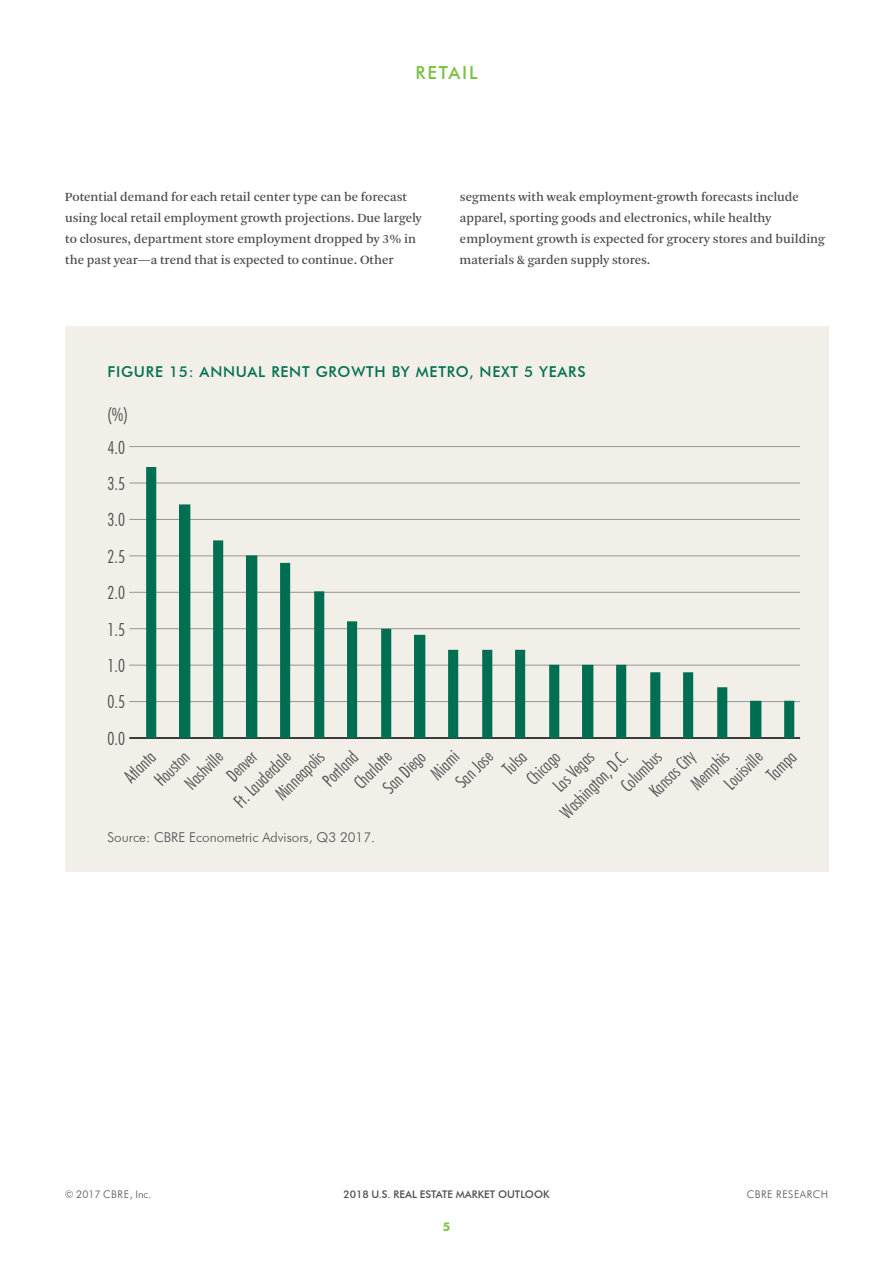
<style>
.page{position:relative;width:893px;height:1263px;background:#fff}
.page>*{position:absolute;margin:0;border:0;box-sizing:border-box;transform-origin:0 0}
.t1{font:300 condensed 18px/36.5px "Futura BT";color:#4d4d4f}
.t2{font:500 18px "Futura BT";letter-spacing:.1em;color:#7ac143}
.t3{font:500 15px "Futura BT";letter-spacing:.05em;color:#006f51}
.t4{font:300 13.5px "Futura BT";color:#4d4d4f}
.t5{font:13.2px/21px "Arnhem Pro";color:#4d4d4f}
.t6{font:700 12px "Futura BT";color:#7ac143}
.t7{font:500 10.5px "Futura BT";color:#4d4d4f}
.t8{font:300 10.5px "Futura BT";color:#4d4d4f}
.t9{font:300 10.5px "Futura BT";letter-spacing:.05em;color:#4d4d4f}
</style>
<div class="page">
<div style="left:65px;top:327px;width:764px;height:545px;background:#f2efe8"></div>
<hr style="left:129px;top:701px;width:671px;height:1px;background:#939598">
<hr style="left:129px;top:737px;width:671px;height:2px;background:#000">
<hr style="left:129px;top:628px;width:671px;height:1px;background:#939598">
<hr style="left:129px;top:665px;width:671px;height:1px;background:#939598">
<hr style="left:129px;top:592px;width:671px;height:1px;background:#939598">
<hr style="left:129px;top:483px;width:671px;height:1px;background:#939598">
<hr style="left:129px;top:519px;width:671px;height:1px;background:#939598">
<hr style="left:129px;top:556px;width:671px;height:1px;background:#939598">
<hr style="left:129px;top:446px;width:671px;height:1px;background:#939598">
<svg style="left:146px;top:467px;width:648px;height:271px"></svg>
<h1 class="t2" style="left:415px;top:61px;width:64px">RETAIL</h1>
<p class="t5" style="left:65px;top:186px;width:359px">Potential demand for each retail center type can be forecast using local retail employment growth projections. Due largely to closures, department store employment dropped by 3% in the past year—a trend that is expected to continue. Other</p>
<p class="t5" style="left:460px;top:186px;width:367px">segments with weak employment-growth forecasts include apparel, sporting goods and electronics, while healthy employment growth is expected for grocery stores and building materials &amp; garden supply stores.</p>
<p class="t3" style="left:108px;top:363px;width:480px">FIGURE 15: ANNUAL RENT GROWTH BY METRO, NEXT 5 YEARS</p>
<h1 class="t1" style="left:108px;top:396px;width:22px">(%)</h1>
<h1 class="t1" style="left:108px;top:429px;width:19px">4.0</h1>
<h1 class="t1" style="left:108px;top:465px;width:19px;text-align:justify">3.5<br>3.0<br>2.5</h1>
<h1 class="t1" style="left:108px;top:574px;width:19px">2.0</h1>
<h1 class="t1" style="left:108px;top:611px;width:19px">1.5<br>1.0</h1>
<h1 class="t1" style="left:108px;top:684px;width:19px">0.5<br>0.0</h1>
<h1 class="t1" style="left:313px;top:770px;width:43px;rotate:-45deg">Portland</h1>
<h1 class="t1" style="left:639px;top:781px;width:58px;rotate:-45deg">Kansas City</h1>
<h1 class="t1" style="left:421px;top:763px;width:33px;rotate:-45deg">Miami</h1>
<h1 class="t1" style="left:756px;top:764px;width:35px;rotate:-45deg">Tampa</h1>
<h1 class="t1" style="left:224px;top:791px;width:73px;rotate:-45deg">Ft. Lauderdale</h1>
<h1 class="t1" style="left:550px;top:802px;width:88px;rotate:-45deg">Washington, D.C.</h1>
<h1 class="t1" style="left:217px;top:765px;width:36px;rotate:-45deg">Denver</h1>
<h1 class="t1" style="left:373px;top:777px;width:53px;rotate:-45deg">San Diego</h1>
<h1 class="t1" style="left:543px;top:776px;width:51px;rotate:-45deg">Las Vegas</h1>
<h1 class="t1" style="left:714px;top:773px;width:48px;rotate:-45deg">Louisville</h1>
<h1 class="t1" style="left:144px;top:770px;width:43px;rotate:-45deg">Houston</h1>
<h1 class="t1" style="left:344px;top:772px;width:46px;rotate:-45deg">Charlotte</h1>
<h1 class="t1" style="left:681px;top:773px;width:47px;rotate:-45deg">Memphis</h1>
<h1 class="t1" style="left:175px;top:773px;width:47px;rotate:-45deg">Nashville</h1>
<h1 class="t1" style="left:611px;top:775px;width:50px;rotate:-45deg">Columbus</h1>
<h1 class="t1" style="left:265px;top:784px;width:63px;rotate:-45deg">Minneapolis</h1>
<h1 class="t1" style="left:114px;top:766px;width:38px;rotate:-45deg">Atlanta</h1>
<h1 class="t1" style="left:446px;top:772px;width:46px;rotate:-45deg">San Jose</h1>
<h1 class="t1" style="left:517px;top:768px;width:40px;rotate:-45deg">Chicago</h1>
<h1 class="t1" style="left:493px;top:759px;width:27px;rotate:-45deg">Tulsa</h1>
<p class="t4" style="left:108px;top:829px;width:269px">Source: CBRE Econometric Advisors, Q3 2017.</p>
<p class="t7" style="left:343px;top:1188px;width:208px">2018 U.S. REAL ESTATE MARKET OUTLOOK</p>
<p class="t8" style="left:65px;top:1188px;width:88px">© 2017 CBRE, Inc.</p>
<p class="t9" style="left:747px;top:1188px;width:83px">CBRE RESEARCH</p>
<p class="t6" style="left:443px;top:1219px;width:9px">5</p>
</div>
